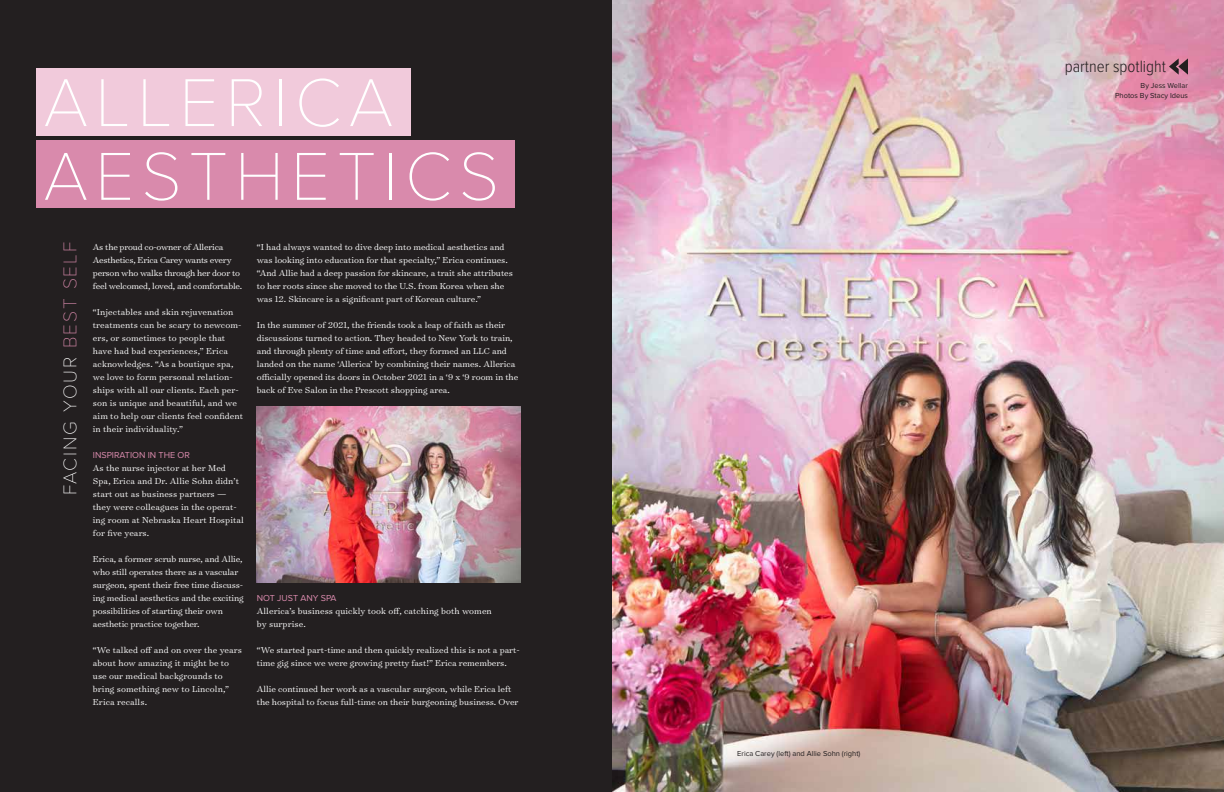
<style>
.page{position:relative;width:1224px;height:792px;background:#fff}
.page>*{position:absolute;margin:0;border:0;box-sizing:border-box;transform-origin:0 0}
.t1{font:100 70.2px/73.7px "Proxima Nova T";letter-spacing:.1em;color:#fff}
.t2{font:100 19.2px "Proxima Nova T";letter-spacing:.1em;color:#fff}
.t3{font:300 17px "Proxima Nova Cond";color:#231f20}
.t4{font:300 9.8px/13px "Surveyor Text";color:#fff}
.t5{font:300 9.8px/13px "Surveyor Text";letter-spacing:-.02em;color:#fff}
.t6{font:9px "Proxima Nova";color:#d98aac}
.t7{font:7.5px/10px "Proxima Nova";color:#231f20;text-align:right}
.s1{color:#d98aac}
</style>
<div class="page">
<div style="left:0;top:0;width:612px;height:792px;background:#231f20"></div>
<div style="left:36px;top:69px;width:374px;height:67px;background:#f1cadb"></div>
<div style="left:36px;top:140px;width:478px;height:68px;background:#d98aac"></div>
<img style="left:257px;top:407px;width:264px;height:176px">
<img style="left:612px;top:0;width:612px;height:792px">
<svg style="left:1169px;top:58px;width:19px;height:17px"></svg>
<h1 class="t1" style="left:43px;top:66px;width:457px">ALLERICA<br>AESTHETICS</h1>
<h2 class="t2" style="left:59px;top:495px;width:255px;rotate:-90deg">FACING YOUR <span class="s1">BEST SELF</span></h2>
<p class="t5" style="left:93px;top:240px;width:151px">As the proud co-owner of Allerica Aesthetics, Erica Carey wants every person who walks through her door to feel welcomed, loved, and comfortable.</p>
<p class="t4" style="left:93px;top:305px;width:152px">“Injectables and skin rejuvenation treatments can be scary to newcom&shy;ers, or sometimes to people that have had bad experiences,” Erica acknowledges. “As a boutique spa, we love to form personal relation&shy;ships with all our clients. Each per&shy;son is unique and beautiful, and we aim to help our clients feel confident in their individuality.”</p>
<p class="t6" style="left:93px;top:450px;width:99px">INSPIRATION IN THE OR</p>
<p class="t4" style="left:93px;top:461px;width:153px">As the nurse injector at her Med<br>Spa, Erica and Dr. Allie Sohn didn’t start out as business partners — they were colleagues in the operat&shy;ing room at Nebraska Heart Hospital for five years.</p>
<p class="t4" style="left:93px;top:552px;width:152px">Erica, a former scrub nurse, and Allie, who still operates there as a vascular surgeon, spent their free time discuss&shy;ing medical aesthetics and the exciting possibilities of starting their own aesthetic practice together.</p>
<p class="t4" style="left:93px;top:643px;width:151px">“We talked off and on over the years about how amazing it might be to use our medical backgrounds to bring something new to Lincoln,”<br>Erica recalls.</p>
<p class="t4" style="left:257px;top:240px;width:258px">“I had always wanted to dive deep into medical aesthetics and was looking into education for that specialty,” Erica continues. “And Allie had a deep passion for skincare, a trait she attributes to her roots since she moved to the U.S. from Korea when she was 12. Skincare is a significant part of Korean culture.”</p>
<p class="t4" style="left:257px;top:318px;width:263px">In the summer of 2021, the friends took a leap of faith as their discussions turned to action. They headed to New York to train, and through plenty of time and effort, they formed an LLC and landed on the name ‘Allerica’ by combining their names. Allerica officially opened its doors in October 2021 in a ‘9 x ‘9 room in the back of Eve Salon in the Prescott shopping area.</p>
<p class="t6" style="left:257px;top:593px;width:81px">NOT JUST ANY SPA</p>
<p class="t4" style="left:257px;top:604px;width:237px">Allerica’s business quickly took off, catching both women by surprise.</p>
<p class="t4" style="left:257px;top:643px;width:265px">“We started part-time and then quickly realized this is not a part&shy;time gig since we were growing pretty fast!” Erica remembers.</p>
<p class="t4" style="left:257px;top:682px;width:263px">Allie continued her work as a vascular surgeon, while Erica left the hospital to focus full-time on their burgeoning business. Over</p>
<h3 class="t3" style="left:1065px;top:58px;width:103px">partner spotlight</h3>
<p class="t7" style="left:1115px;top:81px;width:74px">By Jess Wellar<br>Photos By Stacy Ideus</p>
<p class="t7" style="left:737px;top:749px;width:125px">Erica Carey (left) and Allie Sohn (right)</p>
</div>
